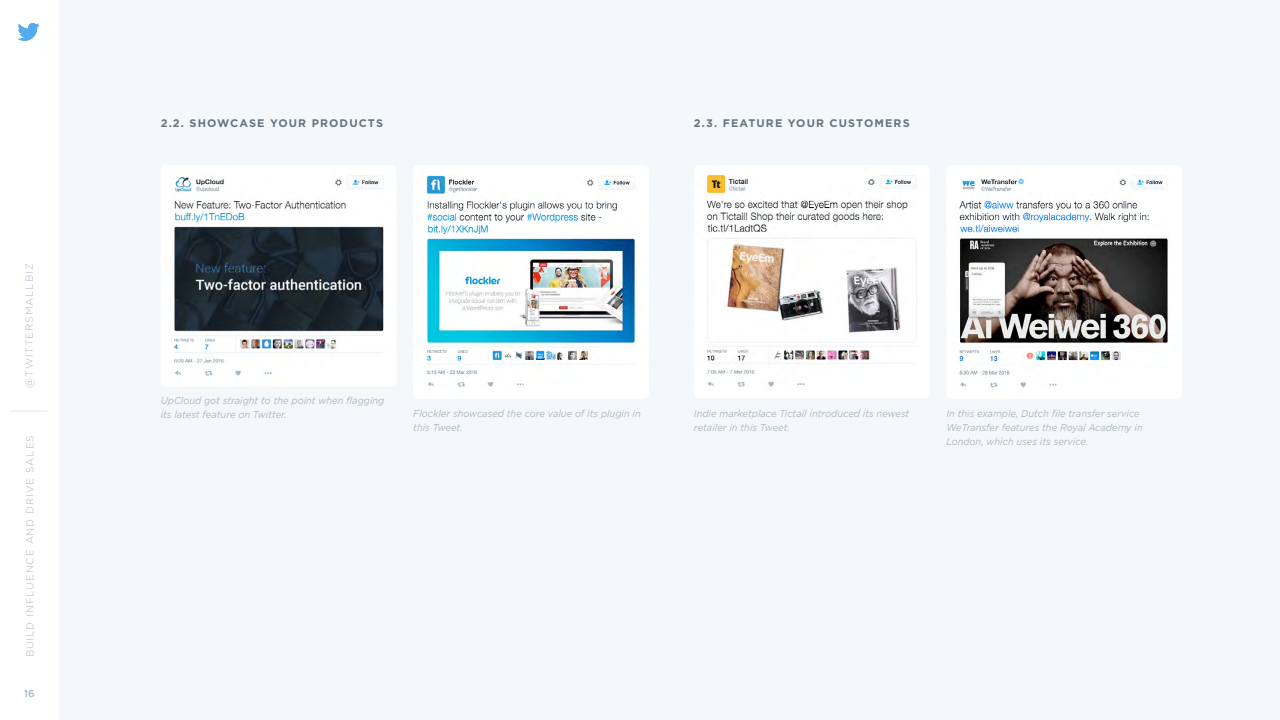
<style>
.page{position:relative;width:1280px;height:720px;background:#fff}
.page>*{position:absolute;margin:0;border:0;box-sizing:border-box;transform-origin:0 0}
.t1{font:700 11px "Gotham";letter-spacing:.1em;color:#667580}
.t2{font:italic 10px/14px "Gotham";color:#aab8c2;scale:.94 1}
.t3{font:300 10px "Gotham";letter-spacing:.1em;color:#abb8c2}
.t4{font:500 10px "Gotham";color:#aab8c2}
</style>
<div class="page">
<svg style="left:18px;top:23px;width:21px;height:18px"></svg>
<hr style="left:11px;top:411px;width:37px;height:1px;background:#e0e8ed">
<hr style="left:59px;top:0;width:1px;height:720px;background:#e0e8ed">
<div style="left:60px;top:0;width:1220px;height:720px;background:#f5f8fa"></div>
<img style="left:174px;top:176px;width:210px;height:200px">
<img style="left:707px;top:174px;width:204px;height:213px">
<img style="left:427px;top:175px;width:208px;height:212px">
<img style="left:959px;top:178px;width:209px;height:210px">
<p class="t3" style="left:23px;top:388px;width:126px;rotate:-90deg">@TWITTERSMALLBIZ</p>
<p class="t3" style="left:24px;top:657px;width:224px;rotate:-90deg">BUILD INFLUENCE AND DRIVE SALES</p>
<p class="t4" style="left:24px;top:687px;width:12px">16</p>
<p class="t1" style="left:161px;top:116px;width:224px">2.2. SHOWCASE YOUR PRODUCTS</p>
<p class="t1" style="left:694px;top:116px;width:217px">2.3. FEATURE YOUR CUSTOMERS</p>
<p class="t2" style="left:161px;top:394px;width:239px">UpCloud got straight to the point when flagging its latest feature on Twitter.</p>
<p class="t2" style="left:413px;top:406px;width:244px">Flockler showcased the core value of its plugin in this Tweet.</p>
<p class="t2" style="left:694px;top:406px;width:231px">Indie marketplace Tictail introduced its newest retailer in this Tweet.</p>
<p class="t2" style="left:946px;top:406px;width:210px">In this example, Dutch file transfer service<br>WeTransfer features the Royal Academy in<br>London, which uses its service.</p>
</div>
